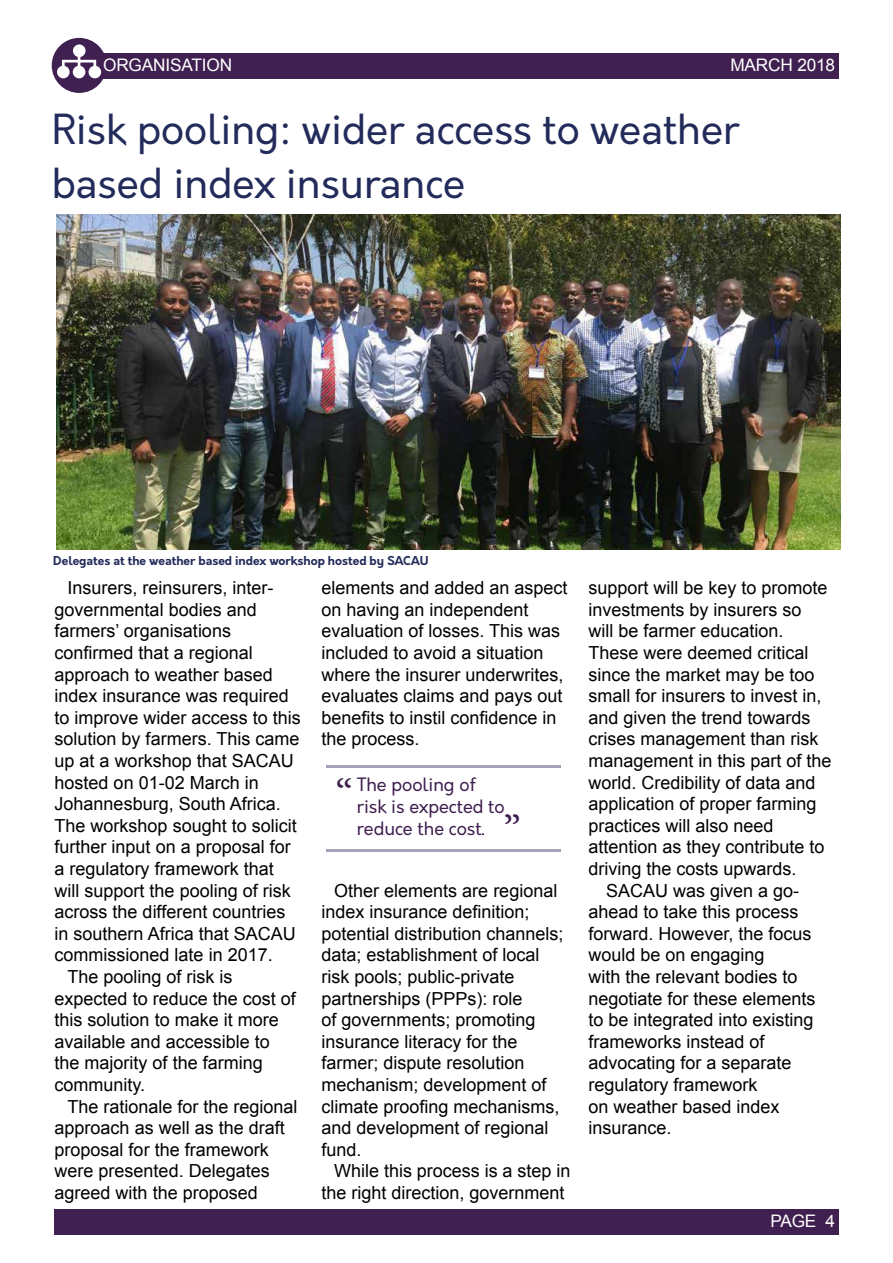
<style>
.page{position:relative;width:893px;height:1263px;background:#fff}
.page>*{position:absolute;margin:0;border:0;box-sizing:border-box;transform-origin:0 0}
.t1{font:43.5px "Minion Pro";color:#402050}
.t2{font:40.5px/54px "Orkney";color:#232b5b}
.t3{font:18px/21.6px "Arial";color:#000}
.t4{font:18px/21.6px "Orkney";color:#402050}
.t5{font:17.25px "Arial";letter-spacing:-.01em;color:#fff}
.t6{font:700 12px "Orkney";color:#232b5b}
</style>
<div class="page">
<div style="left:103px;top:54px;width:736px;height:25px;background:#402050"></div>
<svg style="left:52px;top:38px;width:55px;height:55px"></svg>
<div style="left:54px;top:1209px;width:785px;height:26px;background:#402050"></div>
<img style="left:56px;top:215px;width:784px;height:334px">
<hr style="left:326px;top:765px;width:234px;height:2px;background:#a6a0b8">
<hr style="left:326px;top:849px;width:234px;height:2px;background:#a6a0b8">
<p class="t5" style="left:103px;top:54px;width:131px">ORGANISATION</p>
<p class="t5" style="left:730px;top:54px;width:106px">MARCH 2018</p>
<h2 class="t2" style="left:52px;top:103px;width:689px">Risk pooling: wider access to weather based index insurance</h2>
<p class="t6" style="left:53px;top:553px;width:377px">Delegates at the weather based index workshop hosted by SACAU</p>
<p class="t3" style="left:67px;top:577px;width:208px">Insurers, reinsurers, inter-</p>
<p class="t3" style="left:55px;top:599px;width:204px">governmental bodies and</p>
<p class="t3" style="left:55px;top:620px;width:178px">farmers’ organisations</p>
<p class="t3" style="left:55px;top:642px;width:200px">confirmed that a regional</p>
<p class="t3" style="left:55px;top:663px;width:220px">approach to weather based</p>
<p class="t3" style="left:55px;top:685px;width:236px">index insurance was required</p>
<p class="t3" style="left:55px;top:707px;width:248px">to improve wider access to this</p>
<p class="t3" style="left:55px;top:728px;width:246px">solution by farmers. This came</p>
<p class="t3" style="left:55px;top:750px;width:241px">up at a workshop that SACAU</p>
<p class="t3" style="left:55px;top:771px;width:206px">hosted on 01-02 March in</p>
<p class="t3" style="left:55px;top:793px;width:228px">Johannesburg, South Africa.</p>
<p class="t3" style="left:55px;top:815px;width:244px">The workshop sought to solicit</p>
<p class="t3" style="left:55px;top:836px;width:238px">further input on a proposal for</p>
<p class="t3" style="left:55px;top:858px;width:221px">a regulatory framework that</p>
<p class="t3" style="left:55px;top:879px;width:238px">will support the pooling of risk</p>
<p class="t3" style="left:55px;top:901px;width:232px">across the different countries</p>
<p class="t3" style="left:55px;top:923px;width:243px">in southern Africa that SACAU</p>
<p class="t3" style="left:55px;top:944px;width:220px">commissioned late in 2017.</p>
<p class="t3" style="left:67px;top:966px;width:167px">The pooling of risk is</p>
<p class="t3" style="left:55px;top:987px;width:243px">expected to reduce the cost of</p>
<p class="t3" style="left:55px;top:1009px;width:226px">this solution to make it more</p>
<p class="t3" style="left:55px;top:1031px;width:217px">available and accessible to</p>
<p class="t3" style="left:55px;top:1052px;width:210px">the majority of the farming</p>
<p class="t3" style="left:55px;top:1074px;width:92px">community.</p>
<p class="t3" style="left:67px;top:1095px;width:232px">The rationale for the regional</p>
<p class="t3" style="left:55px;top:1117px;width:232px">approach as well as the draft</p>
<p class="t3" style="left:55px;top:1139px;width:216px">proposal for the framework</p>
<p class="t3" style="left:55px;top:1160px;width:217px">were presented. Delegates</p>
<p class="t3" style="left:55px;top:1182px;width:205px">agreed with the proposed</p>
<p class="t3" style="left:321px;top:577px;width:248px">elements and added an aspect on having an independent evaluation of losses. This was included to avoid a situation where the insurer underwrites, evaluates claims and pays out benefits to instil confidence in the process.</p>
<p class="t4" style="left:357px;top:774px;width:149px">The pooling of risk is expected to reduce the cost.</p>
<h1 class="t1" style="left:336px;top:766px;width:19px">“</h1>
<h1 class="t1" style="left:503px;top:802px;width:19px">”</h1>
<p class="t3" style="left:321px;top:879px;width:244px;text-indent:13px">Other elements are regional index insurance definition; potential distribution channels; data; establishment of local risk pools; public-private partnerships (PPPs): role<br>of governments; promoting insurance literacy for the farmer; dispute resolution mechanism; development of climate proofing mechanisms, and development of regional fund.</p>
<p class="t3" style="left:321px;top:1160px;width:250px;text-indent:13px">While this process is a step in the right direction, government</p>
<p class="t3" style="left:588px;top:577px;width:241px">support will be key to promote</p>
<p class="t3" style="left:588px;top:599px;width:215px">investments by insurers so</p>
<p class="t3" style="left:588px;top:620px;width:197px">will be farmer education.</p>
<p class="t3" style="left:588px;top:642px;width:222px">These were deemed critical</p>
<p class="t3" style="left:588px;top:663px;width:228px">since the market may be too</p>
<p class="t3" style="left:588px;top:685px;width:235px">small for insurers to invest in,</p>
<p class="t3" style="left:588px;top:707px;width:224px">and given the trend towards</p>
<p class="t3" style="left:588px;top:728px;width:232px">crises management than risk</p>
<p class="t3" style="left:588px;top:750px;width:245px">management in this part of the</p>
<p class="t3" style="left:588px;top:771px;width:229px">world. Credibility of data and</p>
<p class="t3" style="left:588px;top:793px;width:230px">application of proper farming</p>
<p class="t3" style="left:588px;top:815px;width:187px">practices will also need</p>
<p class="t3" style="left:588px;top:836px;width:238px">attention as they contribute to</p>
<p class="t3" style="left:588px;top:858px;width:210px">driving the costs upwards.</p>
<p class="t3" style="left:606px;top:879px;width:195px">SACAU was given a go-</p>
<p class="t3" style="left:588px;top:901px;width:212px">ahead to take this process</p>
<p class="t3" style="left:588px;top:923px;width:225px">forward. However, the focus</p>
<p class="t3" style="left:588px;top:944px;width:178px">would be on engaging</p>
<p class="t3" style="left:588px;top:966px;width:211px">with the relevant bodies to</p>
<p class="t3" style="left:588px;top:987px;width:229px">negotiate for these elements</p>
<p class="t3" style="left:588px;top:1009px;width:227px">to be integrated into existing</p>
<p class="t3" style="left:588px;top:1031px;width:178px">frameworks instead of</p>
<p class="t3" style="left:588px;top:1052px;width:205px">advocating for a separate</p>
<p class="t3" style="left:588px;top:1074px;width:171px">regulatory framework</p>
<p class="t3" style="left:588px;top:1095px;width:193px">on weather based index</p>
<p class="t3" style="left:588px;top:1117px;width:85px">insurance.</p>
<p class="t5" style="left:770px;top:1209px;width:66px">PAGE 4</p>
</div>
